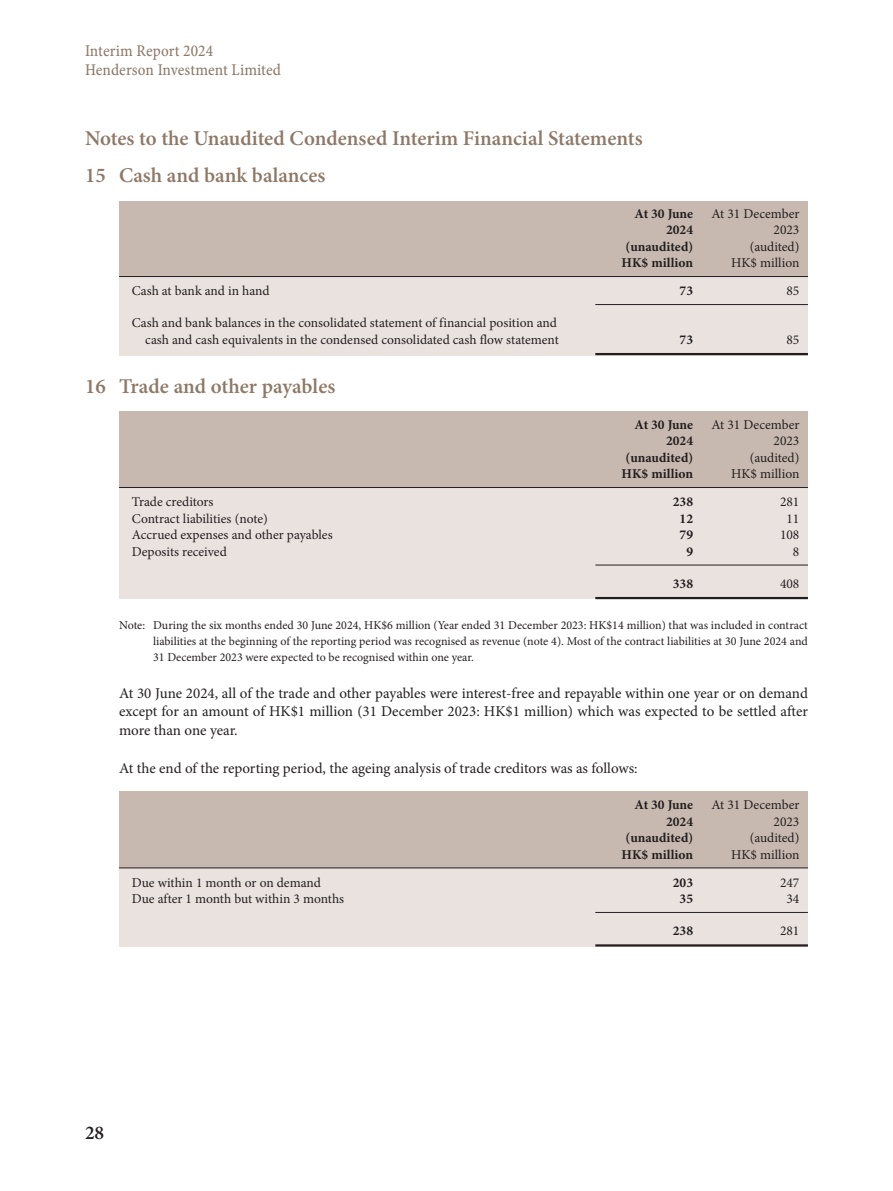
<style>
.page{position:relative;width:893px;height:1191px;background:#fff}
.page>*{position:absolute;margin:0;border:0;box-sizing:border-box;transform-origin:0 0}
.t1{font:600 21px/36.8px "Minion Pro";color:#8e7866}
.t2{font:600 19.5px "Minion Pro";color:#231f20}
.t3{font:16.5px/19.2px "Minion Pro Cn Capt";letter-spacing:.005em;color:#8e7866}
.t4{font:15px/18.8px "Minion Pro";color:#231f20;text-align:justify}
.t5{font:13.5px/16.5px "Minion Pro";color:#231f20;text-align:right}
.t6{font:700 13.5px "Minion Pro";color:#231f20}
.t7{font:12px/15.8px "Minion Pro";color:#231f20;text-align:justify}
</style>
<div class="page">
<div style="left:119px;top:260px;width:689px;height:95px;background:#eae2df"></div>
<div style="left:119px;top:470px;width:689px;height:129px;background:#eae2df"></div>
<div style="left:119px;top:850px;width:689px;height:96px;background:#eae2df"></div>
<div style="left:119px;top:201px;width:689px;height:76px;background:#c7b9af"></div>
<div style="left:119px;top:411px;width:689px;height:76px;background:#c7b9af"></div>
<div style="left:119px;top:791px;width:689px;height:77px;background:#c7b9af"></div>
<hr style="left:119px;top:276px;width:689px;height:1px;background:#231f20">
<hr style="left:595px;top:304px;width:213px;height:1px;background:#231f20">
<hr style="left:595px;top:353px;width:213px;height:2px;background:#231f20">
<hr style="left:119px;top:487px;width:689px;height:1px;background:#231f20">
<hr style="left:595px;top:564px;width:213px;height:1px;background:#231f20">
<hr style="left:595px;top:597px;width:213px;height:2px;background:#231f20">
<hr style="left:119px;top:867px;width:689px;height:1px;background:#231f20">
<hr style="left:595px;top:912px;width:213px;height:1px;background:#231f20">
<hr style="left:595px;top:944px;width:213px;height:2px;background:#231f20">
<p class="t3" style="left:85px;top:42px;width:198px">Interim Report 2024<br>Henderson Investment Limited</p>
<h1 class="t1" style="left:85px;top:120px;width:559px">Notes to the Unaudited Condensed Interim Financial Statements<br>15 Cash and bank balances</h1>
<p class="t6" style="left:635px;top:204px;width:60px">At 30 June</p>
<p class="t5" style="left:711px;top:205px;width:89px">At 31 December</p>
<p class="t6" style="left:666px;top:220px;width:28px">2024</p>
<p class="t5" style="left:773px;top:222px;width:27px">2023</p>
<p class="t6" style="left:626px;top:237px;width:69px">(unaudited)</p>
<p class="t5" style="left:750px;top:238px;width:51px">(audited)</p>
<p class="t6" style="left:622px;top:253px;width:73px">HK$ million</p>
<p class="t5" style="left:731px;top:255px;width:70px">HK$ million</p>
<p class="t5" style="left:132px;top:283px;width:139px">Cash at bank and in hand</p>
<p class="t6" style="left:680px;top:281px;width:15px">73</p>
<p class="t5" style="left:786px;top:283px;width:14px">85</p>
<p class="t5" style="left:132px;top:315px;width:428px">Cash and bank balances in the consolidated statement of financial position and cash and cash equivalents in the condensed consolidated cash flow statement</p>
<p class="t6" style="left:680px;top:330px;width:15px">73</p>
<p class="t5" style="left:786px;top:331px;width:14px">85</p>
<h1 class="t1" style="left:85px;top:367px;width:252px">16 Trade and other payables</h1>
<p class="t6" style="left:635px;top:415px;width:60px">At 30 June</p>
<p class="t5" style="left:711px;top:416px;width:89px">At 31 December</p>
<p class="t6" style="left:666px;top:431px;width:28px">2024</p>
<p class="t5" style="left:773px;top:432px;width:27px">2023</p>
<p class="t6" style="left:626px;top:448px;width:69px">(unaudited)</p>
<p class="t5" style="left:750px;top:449px;width:51px">(audited)</p>
<p class="t6" style="left:622px;top:464px;width:73px">HK$ million</p>
<p class="t5" style="left:731px;top:465px;width:70px">HK$ million</p>
<p class="t5" style="left:132px;top:493px;width:83px">Trade creditors</p>
<p class="t6" style="left:673px;top:492px;width:22px">238</p>
<p class="t5" style="left:780px;top:493px;width:21px">281</p>
<p class="t5" style="left:132px;top:510px;width:138px">Contract liabilities (note)</p>
<p class="t6" style="left:680px;top:509px;width:15px">12</p>
<p class="t5" style="left:786px;top:510px;width:14px">11</p>
<p class="t5" style="left:132px;top:526px;width:202px">Accrued expenses and other payables</p>
<p class="t6" style="left:680px;top:525px;width:15px">79</p>
<p class="t5" style="left:780px;top:526px;width:21px">108</p>
<p class="t5" style="left:132px;top:543px;width:97px">Deposits received</p>
<p class="t6" style="left:686px;top:542px;width:8px">9</p>
<p class="t5" style="left:793px;top:543px;width:8px">8</p>
<p class="t6" style="left:673px;top:574px;width:22px">338</p>
<p class="t5" style="left:780px;top:575px;width:21px">408</p>
<p class="t7" style="left:153px;top:617px;width:656px;text-indent:-34px">Note: During the six months ended 30 June 2024, HK$6 million (Year ended 31 December 2023: HK$14 million) that was included in contract liabilities at the beginning of the reporting period was recognised as revenue (note 4). Most of the contract liabilities at 30 June 2024 and 31 December 2023 were expected to be recognised within one year.</p>
<p class="t4" style="left:119px;top:683px;width:690px">At 30 June 2024, all of the trade and other payables were interest-free and repayable within one year or on demand except for an amount of HK$1 million (31 December 2023: HK$1 million) which was expected to be settled after more than one year.</p>
<p class="t4" style="left:119px;top:758px;width:520px">At the end of the reporting period, the ageing analysis of trade creditors was as follows:</p>
<p class="t6" style="left:635px;top:795px;width:60px">At 30 June</p>
<p class="t5" style="left:711px;top:796px;width:89px">At 31 December</p>
<p class="t6" style="left:666px;top:811px;width:28px">2024</p>
<p class="t5" style="left:773px;top:813px;width:27px">2023</p>
<p class="t6" style="left:626px;top:828px;width:69px">(unaudited)</p>
<p class="t5" style="left:750px;top:829px;width:51px">(audited)</p>
<p class="t6" style="left:622px;top:844px;width:73px">HK$ million</p>
<p class="t5" style="left:731px;top:846px;width:70px">HK$ million</p>
<p class="t5" style="left:132px;top:874px;width:191px">Due within 1 month or on demand</p>
<p class="t6" style="left:673px;top:872px;width:22px">203</p>
<p class="t5" style="left:780px;top:874px;width:21px">247</p>
<p class="t5" style="left:132px;top:890px;width:214px">Due after 1 month but within 3 months</p>
<p class="t6" style="left:680px;top:889px;width:15px">35</p>
<p class="t5" style="left:786px;top:890px;width:14px">34</p>
<p class="t6" style="left:673px;top:921px;width:22px">238</p>
<p class="t5" style="left:780px;top:922px;width:21px">281</p>
<h2 class="t2" style="left:85px;top:1119px;width:21px">28</h2>
</div>
